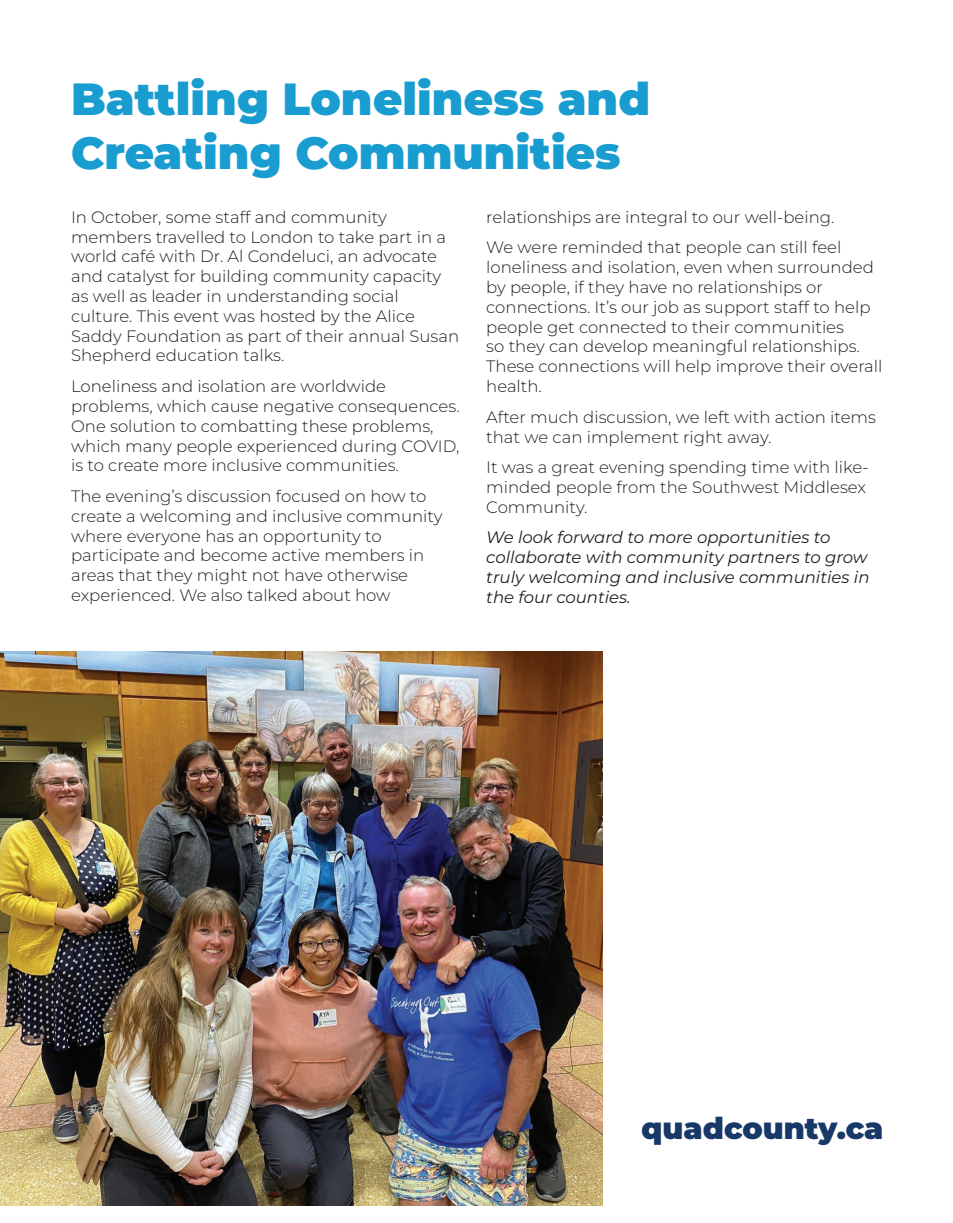
<style>
.page{position:relative;width:953px;height:1223px;background:#fff}
.page>*{position:absolute;margin:0;border:0;box-sizing:border-box;transform-origin:0 0}
.t1{font:900 45px/54px "Montserrat";color:#199dd1}
.t2{font:900 30px "Montserrat";color:#183867}
.t3{font:300 16.5px/19.8px "Montserrat";color:#231f20}
.t4{font:italic 16.5px/19.8px "Montserrat";color:#231f20}
</style>
<div class="page">
<img style="left:0;top:651px;width:602px;height:554px">
<h1 class="t1" style="left:71px;top:70px;width:580px">Battling Loneliness and<br>Creating Communities</h1>
<p class="t3" style="left:71px;top:206px;width:389px">In October, some staff and community members travelled to London to take part in a world café with Dr. Al Condeluci, an advocate and catalyst for building community capacity as well as leader in understanding social culture. This event was hosted by the Alice Saddy Foundation as part of their annual Susan Shepherd education talks.</p>
<p class="t3" style="left:71px;top:376px;width:390px">Loneliness and isolation are worldwide problems, which cause negative consequences.<br>One solution to combatting these problems, which many people experienced during COVID, is to create more inclusive communities.</p>
<p class="t3" style="left:71px;top:485px;width:373px">The evening’s discussion focused on how to create a welcoming and inclusive community where everyone has an opportunity to participate and become active members in areas that they might not have otherwise experienced. We also talked about how</p>
<p class="t3" style="left:486px;top:201px;width:356px;line-height:30.6px">relationships are integral to our well-being.<br>We were reminded that people can still feel</p>
<p class="t3" style="left:486px;top:257px;width:397px">loneliness and isolation, even when surrounded by people, if they have no relationships or connections. It’s our job as support staff to help people get connected to their communities<br>so they can develop meaningful relationships.<br>These connections will help improve their overall health.</p>
<p class="t3" style="left:486px;top:406px;width:391px">After much discussion, we left with action items that we can implement right away.</p>
<p class="t3" style="left:486px;top:457px;width:384px">It was a great evening spending time with like&shy;minded people from the Southwest Middlesex<br>Community.</p>
<p class="t4" style="left:486px;top:527px;width:384px">We look forward to more opportunities to collaborate with community partners to grow truly welcoming and inclusive communities in the four counties.</p>
<h2 class="t2" style="left:641px;top:1108px;width:243px">quadcounty.ca</h2>
</div>
